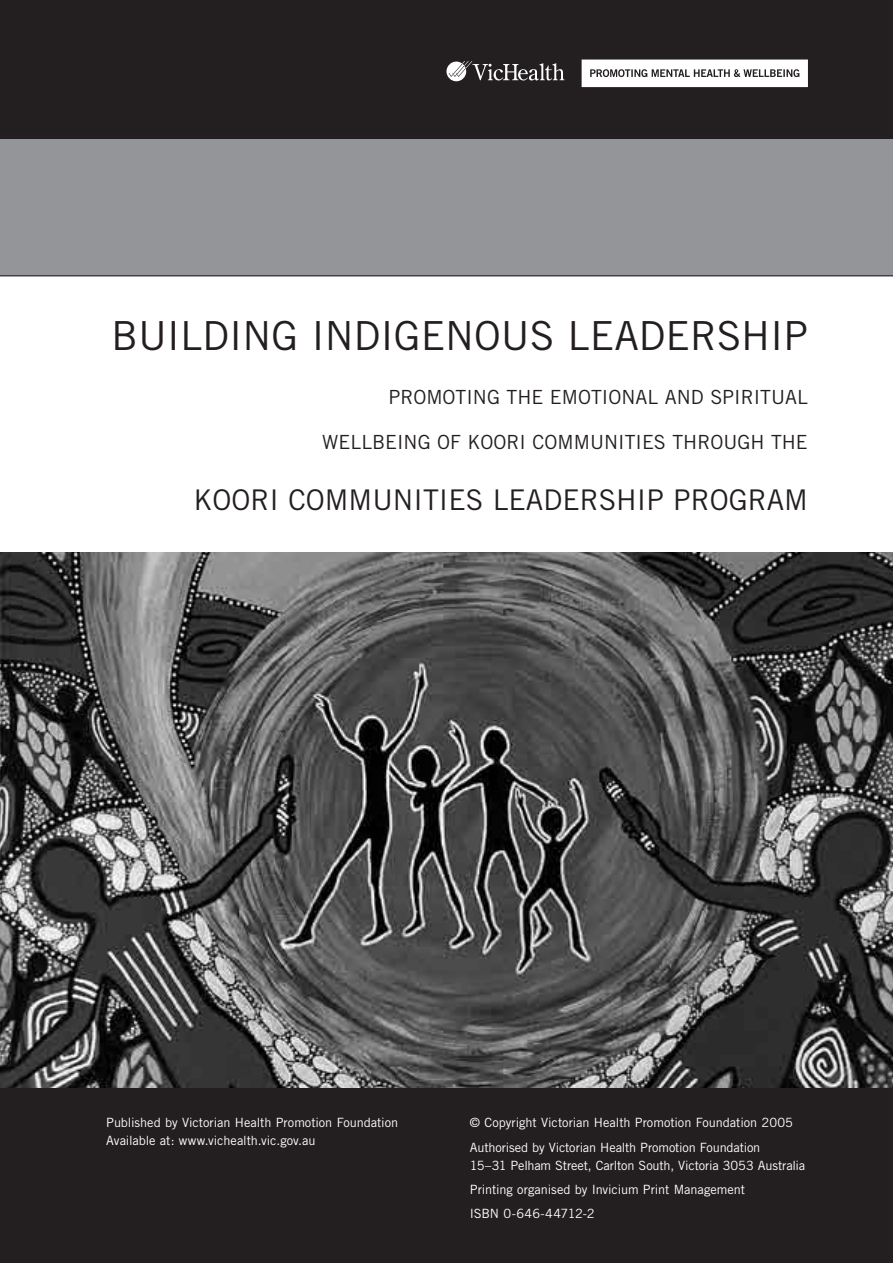
<style>
.page{position:relative;width:893px;height:1263px;background:#fff}
.page>*{position:absolute;margin:0;border:0;box-sizing:border-box;transform-origin:0 0}
.t1{font:40.05px "Trade Gothic";color:#231f20}
.t2{font:28.5px "Trade Gothic";color:#231f20}
.t3{font:19.5px "Trade Gothic";color:#231f20}
.t4{font:12.75px/24.5px "Trade Gothic";letter-spacing:-.01em;color:#fff}
</style>
<div class="page">
<div style="left:0;top:138px;width:893px;height:138px;background:#939598"></div>
<div style="left:0;top:0;width:893px;height:138px;background:#231f20"></div>
<hr style="left:0;top:275px;width:893px;height:1px;background:#231f20">
<img style="left:0;top:553px;width:893px;height:536px">
<div style="left:0;top:1089px;width:893px;height:174px;background:#231f20"></div>
<svg style="left:582px;top:60px;width:226px;height:27px;background:#e5e4e4"></svg>
<svg style="left:446px;top:61px;width:118px;height:20px"></svg>
<h1 class="t1" style="left:111px;top:312px;width:698px">BUILDING INDIGENOUS LEADERSHIP</h1>
<h3 class="t3" style="left:388px;top:385px;width:421px">PROMOTING THE EMOTIONAL AND SPIRITUAL</h3>
<h3 class="t3" style="left:322px;top:430px;width:487px">WELLBEING OF KOORI COMMUNITIES THROUGH THE</h3>
<h2 class="t2" style="left:193px;top:483px;width:616px">KOORI COMMUNITIES LEADERSHIP PROGRAM</h2>
<p class="t4" style="left:106px;top:1113px;width:293px;line-height:18px">Published by Victorian Health Promotion Foundation<br>Available at: www.vichealth.vic.gov.au</p>
<p class="t4" style="left:470px;top:1110px;width:325px">© Copyright Victorian Health Promotion Foundation 2005<br>Authorised by Victorian Health Promotion Foundation</p>
<p class="t4" style="left:470px;top:1153px;width:337px">15–31 Pelham Street, Carlton South, Victoria 3053 Australia<br>Printing organised by Invicium Print Management<br>ISBN 0-646-44712-2</p>
</div>
